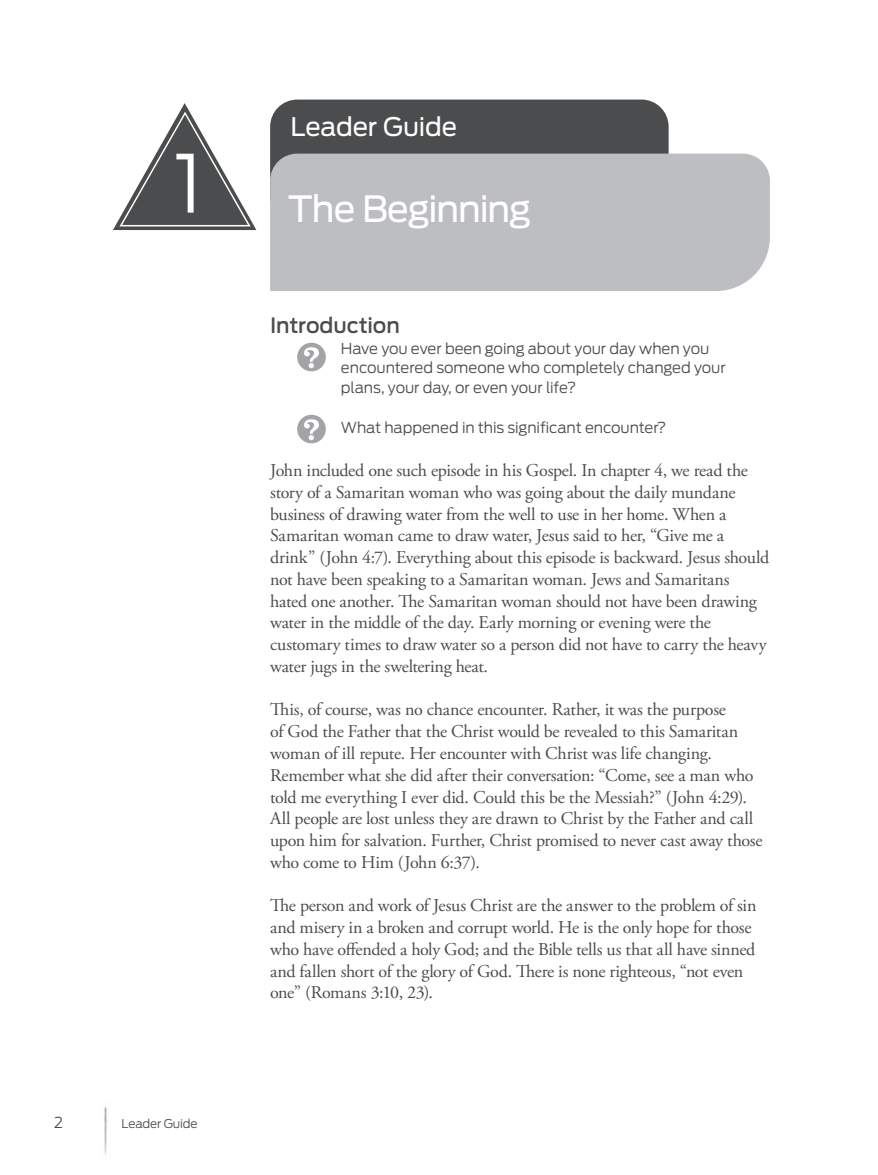
<style>
.page{position:relative;width:878px;height:1175px;background:#fff}
.page>*{position:absolute;margin:0;border:0;box-sizing:border-box;transform-origin:0 0}
.head1_session_number{font:300 79.5px "Antenna";color:#fff}
.head1{font:36px "Antenna";letter-spacing:-.03em;color:#fff}
.header2{font:25.5px "Antenna";letter-spacing:-.005em;color:#fff}
.subhead1{font:500 21px "Antenna";letter-spacing:-.005em;color:#4b4c4d}
.body_no_indent{font:18px/21.8px "Adobe Garamond Pro";letter-spacing:-.015em;color:#4b4c4d}
.questions{font:300 15px/19.5px "Antenna";letter-spacing:-.005em;color:#4b4c4d}
.t1{font:300 12px "Antenna";letter-spacing:-.01em;color:#4b4c4d}
</style>
<div class="page">
<div style="left:270px;top:100px;width:398px;height:123px;background:#4b4c4d;border-radius:27px"></div>
<div style="left:270px;top:154px;width:500px;height:137px;background:#bdbec1"></div>
<img style="left:104px;top:1107px;width:3px;height:48px">
<svg style="left:297px;top:343px;width:29px;height:28px"></svg>
<svg style="left:297px;top:415px;width:29px;height:28px"></svg>
<svg style="left:113px;top:103px;width:143px;height:127px"></svg>
<p class="head1_session_number" style="left:173px;top:136px;width:31px">1</p>
<p class="questions" style="left:54px;top:1112px;width:10px">2</p>
<p class="t1" style="left:122px;top:1116px;width:78px">Leader Guide</p>
<p class="header2" style="left:290px;top:112px;width:168px">Leader Guide</p>
<p class="head1" style="left:288px;top:187px;width:245px">The Beginning</p>
<p class="subhead1" style="left:270px;top:313px;width:131px">Introduction</p>
<p class="questions" style="left:341px;top:339px;width:386px">Have you ever been going about your day when you encountered someone who completely changed your plans, your day, or even your life?</p>
<p class="questions" style="left:341px;top:418px;width:327px">What happened in this significant encounter?</p>
<p class="body_no_indent" style="left:270px;top:460px;width:500px">John included one such episode in his Gospel. In chapter 4, we read the story of a Samaritan woman who was going about the daily mundane business of drawing water from the well to use in her home. When a Samaritan woman came to draw water, Jesus said to her, “Give me a drink” (John 4:7). Everything about this episode is backward. Jesus should not have been speaking to a Samaritan woman. Jews and Samaritans hated one another. The Samaritan woman should not have been drawing water in the middle of the day. Early morning or evening were the customary times to draw water so a person did not have to carry the heavy water jugs in the sweltering heat.</p>
<p class="body_no_indent" style="left:270px;top:699px;width:494px">This, of course, was no chance encounter. Rather, it was the purpose<br>of God the Father that the Christ would be revealed to this Samaritan woman of ill repute. Her encounter with Christ was life changing.<br>Remember what she did after their conversation: “Come, see a man who told me everything I ever did. Could this be the Messiah?” (John 4:29).<br>All people are lost unless they are drawn to Christ by the Father and call upon him for salvation. Further, Christ promised to never cast away those who come to Him (John 6:37).</p>
<p class="body_no_indent" style="left:270px;top:895px;width:488px">The person and work of Jesus Christ are the answer to the problem of sin and misery in a broken and corrupt world. He is the only hope for those who have offended a holy God; and the Bible tells us that all have sinned and fallen short of the glory of God. There is none righteous, “not even one” (Romans 3:10, 23).</p>
</div>
